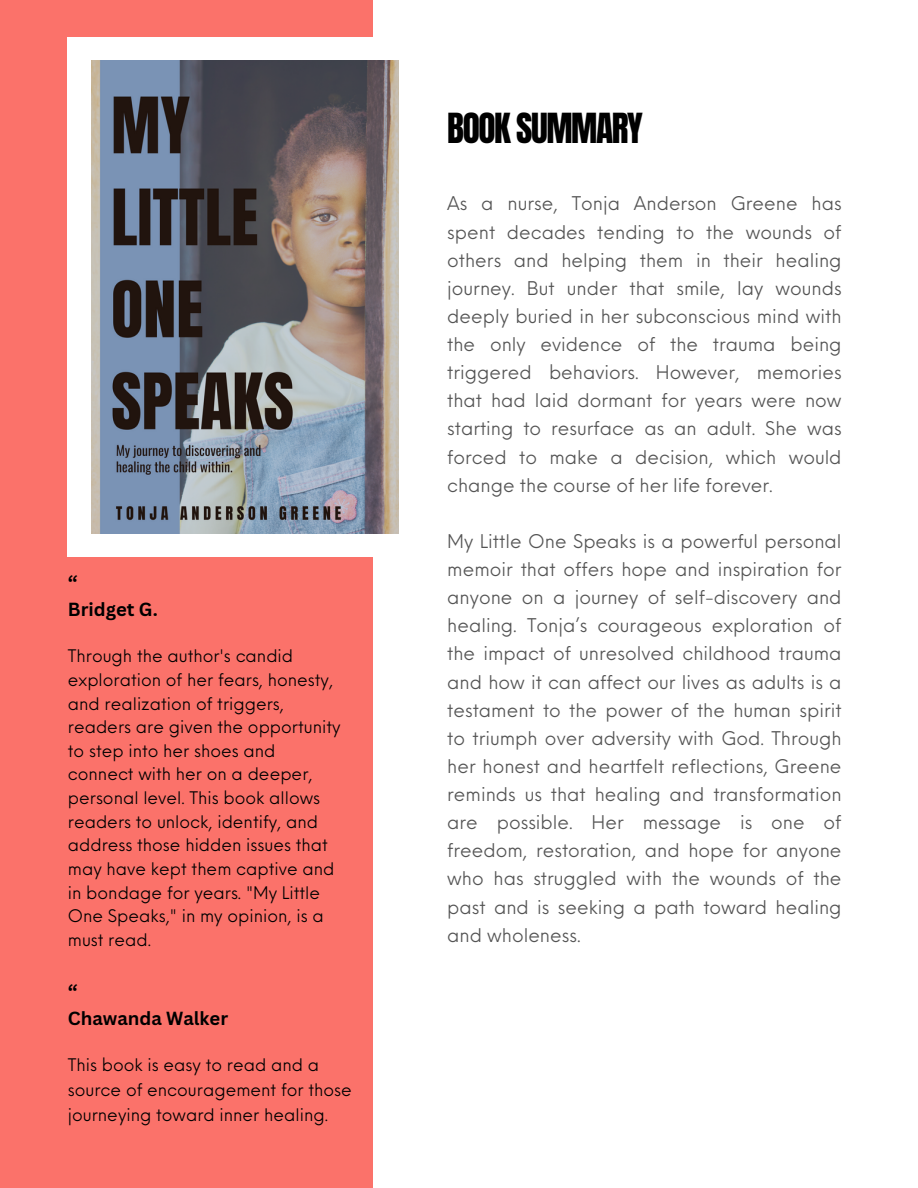
<style>
.page{position:relative;width:918px;height:1188px;background:#fff}
.page>*{position:absolute;margin:0;border:0;box-sizing:border-box;transform-origin:0 0}
.t1{font:35.25px "Anton";letter-spacing:-.04em;color:#000}
.t2{font:700 19.95px "Canva Sans";color:#000}
.t3{font:18.45px/28.2px "Neue Einstellung";color:#545454;text-align:justify}
.t4{font:700 18.45px "Canva Sans";color:#000}
.t5{font:16.95px/23.7px "Neue Einstellung";color:#000}
</style>
<div class="page">
<div style="left:0;top:0;width:372px;height:1188px;background:#fb6f67"></div>
<div style="left:68px;top:37px;width:319px;height:520px;background:#fff"></div>
<img style="left:92px;top:61px;width:307px;height:472px">
<p class="t2" style="left:68px;top:569px;width:11px">“</p>
<p class="t4" style="left:68px;top:597px;width:91px">Bridget G.</p>
<h1 class="t5" style="left:68px;top:643px;width:274px">Through the author's candid exploration of her fears, honesty, and realization of triggers, readers are given the opportunity to step into her shoes and connect with her on a deeper, personal level. This book allows readers to unlock, identify, and address those hidden issues that may have kept them captive and in bondage for years. "My Little<br>One Speaks," in my opinion, is a must read.</h1>
<p class="t2" style="left:68px;top:978px;width:11px">“</p>
<p class="t4" style="left:68px;top:1006px;width:162px">Chawanda Walker</p>
<p class="t5" style="left:68px;top:1051px;width:285px;line-height:24.8px">This book is easy to read and a source of encouragement for those journeying toward inner healing.</p>
<h2 class="t1" style="left:447px;top:103px;width:197px">BOOK SUMMARY</h2>
<p class="t3" style="left:447px;top:188px;width:396px">As a nurse, Tonja Anderson Greene has spent decades tending to the wounds of others and helping them in their healing journey. But under that smile, lay wounds deeply buried in her subconscious mind with the only evidence of the trauma being triggered behaviors. However, memories that had laid dormant for years were now starting to resurface as an adult. She was forced to make a decision, which would change the course of her life forever.</p>
<h2 class="t3" style="left:447px;top:525px;width:396px">My Little One Speaks is a powerful personal memoir that offers hope and inspiration for anyone on a journey of self-discovery and healing. Tonja’s courageous exploration of the impact of unresolved childhood trauma and how it can affect our lives as adults is a testament to the power of the human spirit to triumph over adversity with God. Through her honest and heartfelt reflections, Greene reminds us that healing and transformation are possible. Her message is one of freedom, restoration, and hope for anyone who has struggled with the wounds of the past and is seeking a path toward healing and wholeness.</h2>
</div>
